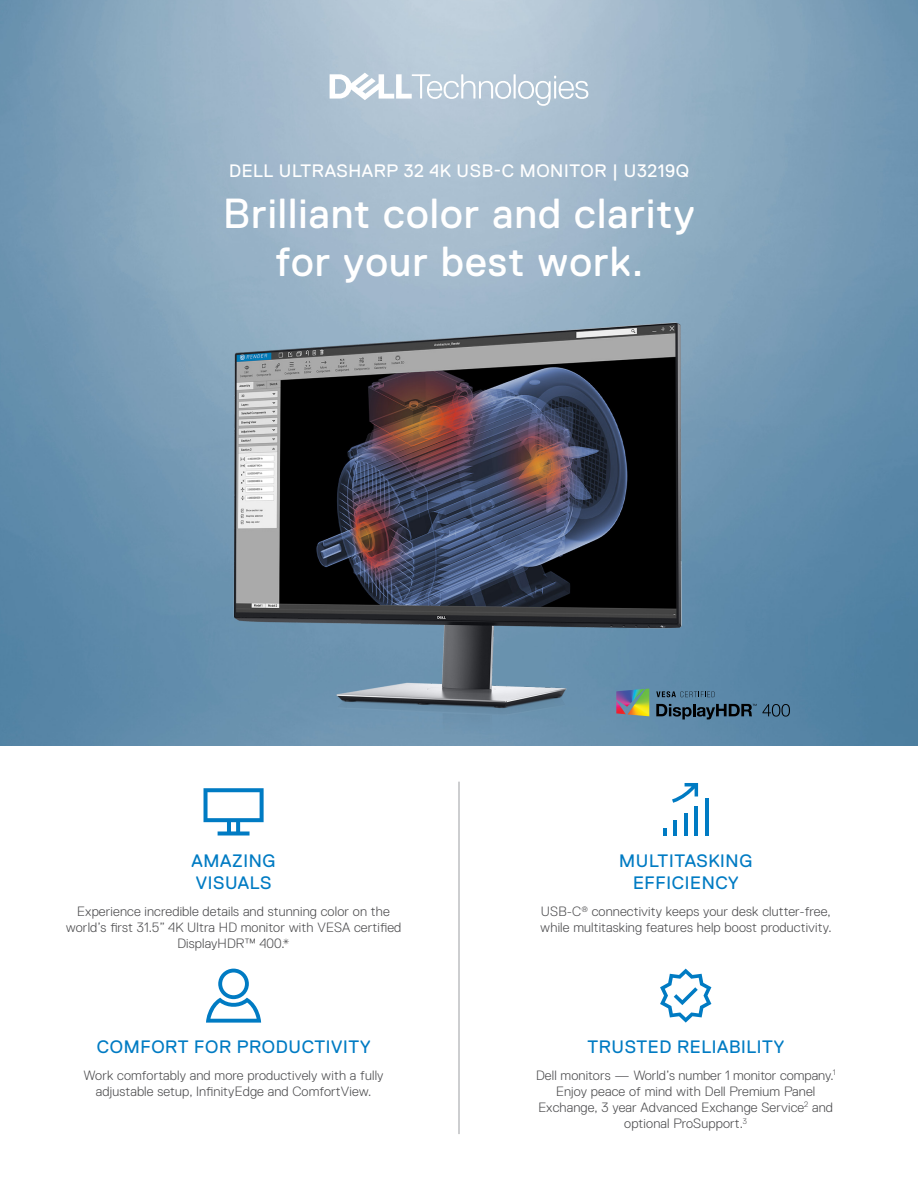
<style>
.page{position:relative;width:918px;height:1188px;background:#fff}
.page>*{position:absolute;margin:0;border:0;box-sizing:border-box;transform-origin:0 0}
.t1{font:42px/48px "Dell Replica";letter-spacing:.025em;color:#fff;text-align:center}
.t2{font:18px/21.6px "Dell Replica";letter-spacing:.035em;color:#007bc3}
.t3{font:18px "Dell Replica";letter-spacing:.035em;color:#fff}
.t4{font:300 13.5px/16.2px "Dell Replica";letter-spacing:.01em;color:#4d4d4f;text-align:center}
</style>
<div class="page">
<img style="left:0;top:0;width:918px;height:746px">
<svg style="left:330px;top:73px;width:258px;height:33px"></svg>
<img style="left:229px;top:287px;width:460px;height:459px">
<svg style="left:656px;top:691px;width:59px;height:6px"></svg>
<svg style="left:656px;top:704px;width:134px;height:15px"></svg>
<img style="left:616px;top:689px;width:33px;height:27px">
<hr style="left:458px;top:782px;width:2px;height:352px;background:#a7a9ac">
<svg style="left:660px;top:969px;width:51px;height:54px"></svg>
<svg style="left:204px;top:788px;width:60px;height:48px"></svg>
<hr style="left:705px;top:798px;width:4px;height:38px;background:#007bc3">
<hr style="left:695px;top:806px;width:3px;height:30px;background:#007bc3">
<hr style="left:684px;top:813px;width:3px;height:23px;background:#007bc3">
<hr style="left:673px;top:820px;width:4px;height:16px;background:#007bc3">
<svg style="left:663px;top:828px;width:3px;height:8px"></svg>
<svg style="left:672px;top:783px;width:26px;height:20px"></svg>
<svg style="left:206px;top:969px;width:55px;height:54px"></svg>
<p class="t3" style="left:229px;top:161px;width:462px">DELL ULTRASHARP 32 4K USB-C MONITOR | U3219Q</p>
<p class="t1" style="left:223px;top:189px;width:473px">Brilliant color and clarity for your best work.</p>
<p class="t2" style="left:192px;top:850px;width:86px">AMAZING<br>VISUALS</p>
<p class="t4" style="left:66px;top:903px;width:337px">Experience incredible details and stunning color on the world’s first 31.5” 4K Ultra HD monitor with VESA certified<br>DisplayHDR™ 400.*</p>
<p class="t4" style="left:540px;top:903px;width:293px;text-align:left">USB-C<sup>®</sup> connectivity keeps your desk clutter-free, while multitasking features help boost productivity.</p>
<p class="t2" style="left:619px;top:850px;width:135px;text-align:center">MULTITASKING<br>EFFICIENCY</p>
<p class="t2" style="left:97px;top:1036px;width:275px">COMFORT FOR PRODUCTIVITY</p>
<p class="t4" style="left:84px;top:1067px;width:302px">Work comfortably and more productively with a fully adjustable setup, InfinityEdge and ComfortView.</p>
<p class="t2" style="left:587px;top:1036px;width:198px">TRUSTED RELIABILITY</p>
<p class="t4" style="left:536px;top:1067px;width:301px">Dell monitors — World’s number 1 monitor company.<sup>1</sup></p>
<p class="t4" style="left:538px;top:1083px;width:296px">Enjoy peace of mind with Dell Premium Panel<br>Exchange, 3 year Advanced Exchange Service<sup>2</sup> and optional ProSupport.<sup>3</sup></p>
</div>
